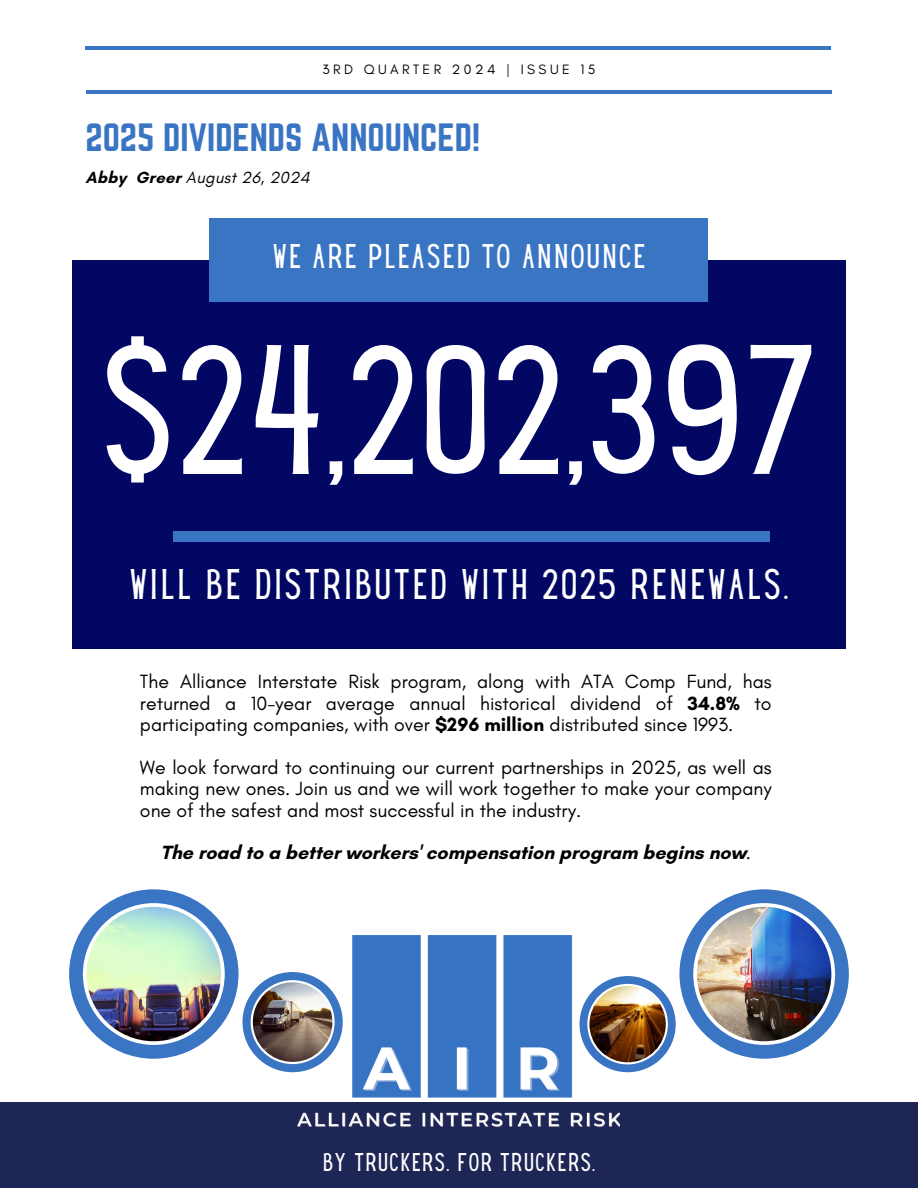
<style>
.page{position:relative;width:918px;height:1188px;background:#fff}
.page>*{position:absolute;margin:0;border:0;box-sizing:border-box;transform-origin:0 0}
.t1{font:161.25px "Hey Gotcha";letter-spacing:.05em;color:#fff}
.t2{font:37.5px "Hey Gotcha";color:#fff}
.t3{font:34.5px "Norwester";color:#3a75c4}
.t4{font:30px "Hey Gotcha";letter-spacing:.1em;color:#fff}
.t5{font:22.5px "Hey Gotcha";letter-spacing:.095em;color:#fff}
.t6{font:19.5px/21.3px "Glacial Indifference";color:#000;text-align:justify}
.t7{font:700 19.5px "Glacial Indifference";color:#000}
.t8{font:italic 16.5px "Glacial Indifference";letter-spacing:.02em;color:#000}
.t9{font:13.8px "Glacial Indifference";letter-spacing:.25em;color:#000}
.s1{font-weight:700;font-style:normal}
.s2{font-weight:700}
.s3{font-weight:400}
</style>
<div class="page">
<hr style="left:85px;top:46px;width:746px;height:4px;background:#3a75c4">
<hr style="left:86px;top:90px;width:746px;height:4px;background:#3a75c4">
<div style="left:73px;top:260px;width:772px;height:388px;background:#030764"></div>
<div style="left:174px;top:531px;width:596px;height:10px;background:#3a75c4"></div>
<div style="left:210px;top:219px;width:498px;height:83px;background:#3a75c4"></div>
<img style="left:620px;top:889px;width:229px;height:183px">
<img style="left:69px;top:889px;width:229px;height:183px">
<div style="left:0;top:1102px;width:918px;height:86px;background:#1e2655"></div>
<img style="left:298px;top:935px;width:322px;height:192px">
<p class="t9" style="left:322px;top:61px;width:275px">3RD QUARTER 2024 | ISSUE 15</p>
<p class="t3" style="left:85px;top:117px;width:396px">2025 DIVIDENDS ANNOUNCED!</p>
<p class="t8" style="left:85px;top:167px;width:226px"><span class="s1">Abby Greer</span> August 26, 2024</p>
<h4 class="t4" style="left:273px;top:244px;width:373px">WE ARE PLEASED TO ANNOUNCE</h4>
<h2 class="t1" style="left:104px;top:345px;width:712px">$24,202,397</h2>
<p class="t2" style="left:130px;top:569px;width:659px">WILL BE DISTRIBUTED WITH 2025 RENEWALS.</p>
<p class="t6" style="left:140px;top:671px;width:633px">The Alliance Interstate Risk program, along with ATA Comp Fund, has returned a 10-year average annual historical dividend of <span class="s2">34.8%</span> to participating companies, with over <span class="s2">$296 million</span> distributed since 1993.</p>
<p class="t6" style="left:140px;top:756px;width:633px">We look forward to continuing our current partnerships in 2025, as well as making new ones. Join us and we will work together to make your company one of the safest and most successful in the industry.</p>
<h3 class="t7" style="left:160px;top:841px;width:592px">The road to a better workers' compensation program begins now<span class="s3">.</span></h3>
<p class="t5" style="left:323px;top:1153px;width:273px">BY TRUCKERS. FOR TRUCKERS.</p>
</div>
